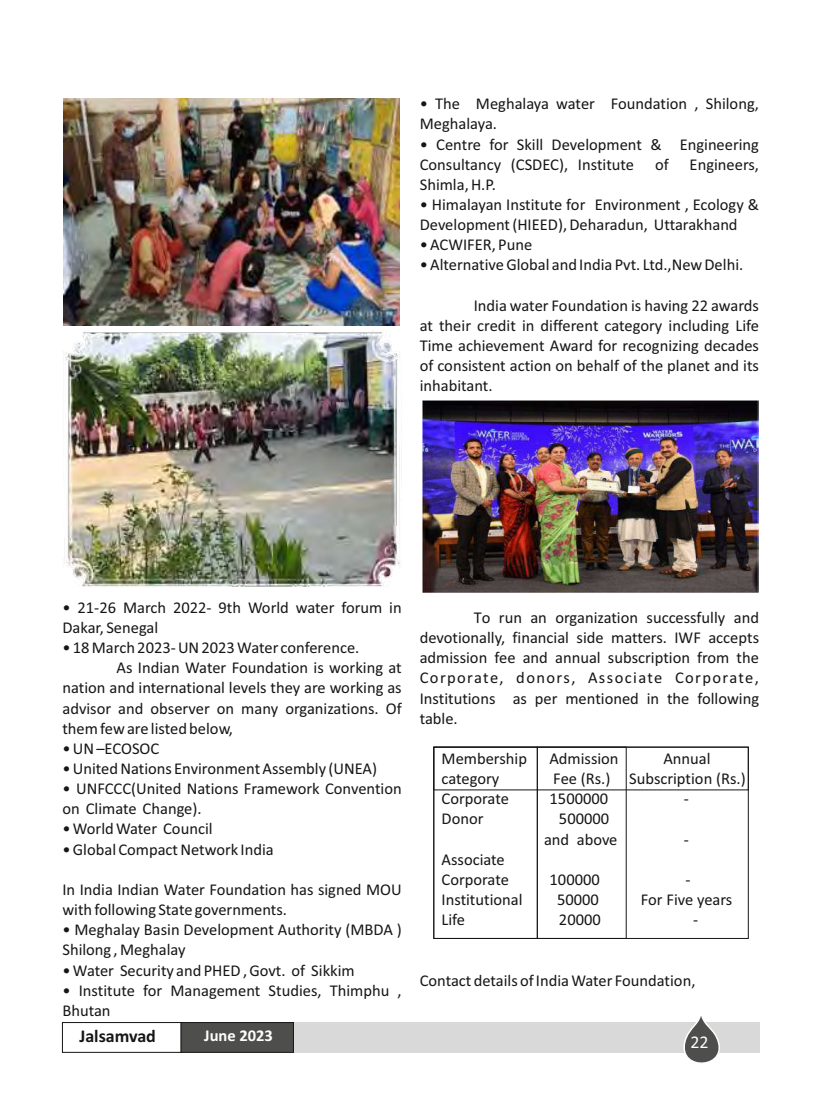
<style>
.page{position:relative;width:834px;height:1102px;background:#fff}
.page>*{position:absolute;margin:0;border:0;box-sizing:border-box;transform-origin:0 0}
.t1{font:700 18px "Calibri";color:#151616}
.t2{font:18px "Calibri";color:#fff}
.t3{font:16.5px/20.1px "Calibri";color:#151616}
.t4{font:700 16.5px "Calibri";color:#fff}
</style>
<div class="page">
<img style="left:64px;top:99px;width:335px;height:226px">
<img style="left:63px;top:330px;width:339px;height:257px">
<img style="left:422px;top:400px;width:336px;height:192px">
<div style="left:537px;top:747px;width:89px;height:191px;border:1px solid #151616"></div>
<div style="left:62px;top:1022px;width:119px;height:30px;background:#fff;border:1px solid #151616"></div>
<div style="left:181px;top:1022px;width:579px;height:31px;background:#d9d9da"></div>
<svg style="left:683px;top:1016px;width:37px;height:47px"></svg>
<div style="left:181px;top:1022px;width:113px;height:30px;background:#4e4e4d;border:1px solid #151616"></div>
<p class="t3" style="left:420px;top:95px;width:341px">• The Meghalaya water Foundation , Shilong,<br>Meghalaya.</p>
<p class="t3" style="left:420px;top:135px;width:341px">• Centre for Skill Development &amp; Engineering<br>Consultancy (CSDEC), Institute</p>
<p class="t3" style="left:655px;top:155px;width:15px">of</p>
<p class="t3" style="left:689px;top:155px;width:71px">Engineers,</p>
<p class="t3" style="left:420px;top:176px;width:78px">Shimla, H.P.</p>
<p class="t3" style="left:420px;top:196px;width:341px">• Himalayan Institute for Environment , Ecology &amp;<br>Development (HIEED), Deharadun, Uttarakhand</p>
<p class="t3" style="left:420px;top:236px;width:114px">• ACWIFER, Pune</p>
<p class="t3" style="left:420px;top:256px;width:325px">• Alternative Global and India Pvt. Ltd.,New Delhi.</p>
<p class="t3" style="left:420px;top:296px;width:341px;text-align:justify;text-indent:54px">India water Foundation is having 22 awards at their credit in different category including Life Time achievement Award for recognizing decades of consistent action on behalf of the planet and its inhabitant.</p>
<p class="t3" style="left:62px;top:598px;width:341px">• 21-26 March 2022- 9th World water forum in<br>Dakar, Senegal</p>
<p class="t3" style="left:62px;top:639px;width:298px">• 18 March 2023- UN 2023 Water conference.</p>
<p class="t3" style="left:116px;top:659px;width:287px">As Indian Water Foundation is working at</p>
<p class="t3" style="left:62px;top:679px;width:341px">nation and international levels they are working as</p>
<p class="t3" style="left:62px;top:699px;width:341px">advisor and observer on many organizations. Of</p>
<p class="t3" style="left:62px;top:719px;width:172px">them few are listed below,</p>
<p class="t3" style="left:62px;top:739px;width:98px">• UN –ECOSOC</p>
<p class="t3" style="left:62px;top:760px;width:316px">• United Nations Environment Assembly (UNEA)</p>
<p class="t3" style="left:62px;top:780px;width:341px">• UNFCCC(United Nations Framework Convention on Climate Change).</p>
<p class="t3" style="left:62px;top:820px;width:152px">• World Water Council</p>
<p class="t3" style="left:62px;top:840px;width:213px">• Global Compact Network India</p>
<p class="t3" style="left:62px;top:880px;width:341px">In India Indian Water Foundation has signed MOU with following State governments.</p>
<p class="t3" style="left:62px;top:921px;width:341px">• Meghalay Basin Development Authority (MBDA )<br>Shilong , Meghalay</p>
<p class="t3" style="left:62px;top:961px;width:294px">• Water Security and PHED , Govt. of Sikkim</p>
<p class="t3" style="left:62px;top:981px;width:341px">• Institute for Management Studies, Thimphu ,<br>Bhutan</p>
<p class="t1" style="left:79px;top:1028px;width:78px">Jalsamvad</p>
<p class="t4" style="left:204px;top:1029px;width:70px">June 2023</p>
<p class="t3" style="left:420px;top:609px;width:341px;text-align:justify;text-indent:54px">To run an organization successfully and devotionally, financial side matters. IWF accepts admission fee and annual subscription from the Corporate, donors, Associate Corporate, Institutions as per mentioned in the following table.</p>
<p class="t3" style="left:441px;top:750px;width:87px">Membership</p>
<p class="t3" style="left:549px;top:750px;width:71px">Admission</p>
<p class="t3" style="left:663px;top:750px;width:49px">Annual</p>
<p class="t3" style="left:441px;top:770px;width:59px">category</p>
<p class="t3" style="left:553px;top:770px;width:194px">Fee (Rs.) Subscription (Rs.)</p>
<p class="t3" style="left:441px;top:790px;width:69px">Corporate</p>
<p class="t3" style="left:549px;top:790px;width:60px">1500000</p>
<p class="t3" style="left:684px;top:790px;width:7px">-</p>
<p class="t3" style="left:441px;top:810px;width:43px">Donor</p>
<p class="t3" style="left:544px;top:810px;width:75px;text-align:center">500000 and above</p>
<p class="t3" style="left:684px;top:830px;width:7px">-</p>
<p class="t3" style="left:441px;top:850px;width:69px">Associate<br>Corporate</p>
<p class="t3" style="left:549px;top:870px;width:52px">100000</p>
<p class="t3" style="left:685px;top:870px;width:7px">-</p>
<p class="t3" style="left:441px;top:891px;width:82px">Institutional</p>
<p class="t3" style="left:557px;top:891px;width:43px">50000</p>
<p class="t3" style="left:641px;top:891px;width:93px">For Five years</p>
<p class="t3" style="left:441px;top:911px;width:25px">Life</p>
<p class="t3" style="left:559px;top:911px;width:43px">20000</p>
<p class="t3" style="left:693px;top:911px;width:7px">-</p>
<p class="t3" style="left:420px;top:971px;width:277px">Contact details of India Water Foundation,</p>
<p class="t2" style="left:690px;top:1034px;width:20px">22</p>
</div>
